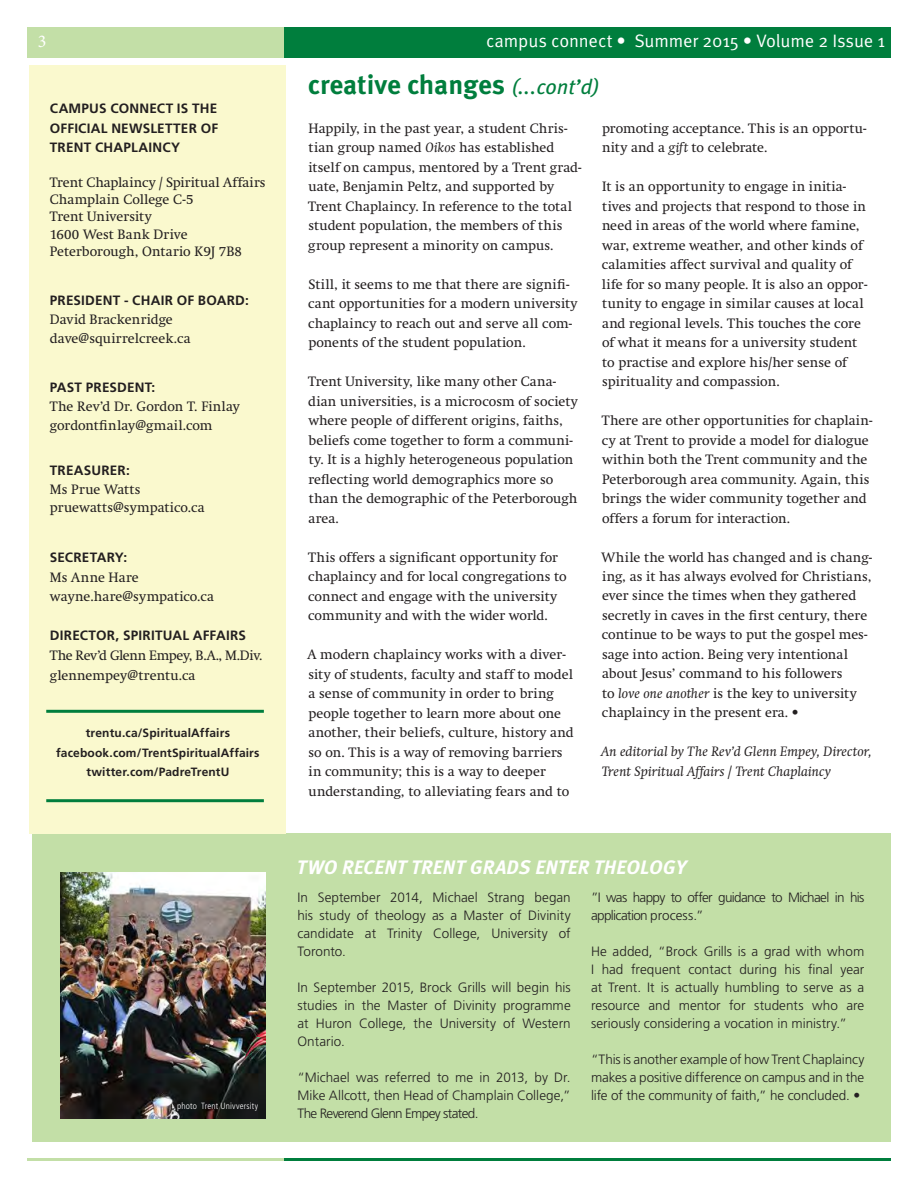
<style>
.page{position:relative;width:918px;height:1188px;background:#fff}
.page>*{position:absolute;margin:0;border:0;box-sizing:border-box;transform-origin:0 0}
.Title_Large{font:700 27px "Meta Pro";letter-spacing:-.005em;color:#007e3d}
.Box_Article_title{font:italic 700 19.5px "Meta Pro";letter-spacing:.015em;color:#fff}
.t1{font:18px "Meta Pro";letter-spacing:-.01em;color:#fff}
.t2{font:18px "Minion Pro";color:#fff}
.Normal_body_text{font:13.5px/19.5px "Swift";letter-spacing:.01em;color:#231f20}
.Bulleted_list{font:300 13.5px/18px "Frutiger LT Std";letter-spacing:-.005em;color:#231f20;text-align:justify}
.Normal_body_text-2{font:700 13.5px "Frutiger LT Std";letter-spacing:.015em;color:#231f20}
.Normal_body_text-3{font:italic 13.5px/19.5px "Swift";letter-spacing:.015em;color:#231f20}
.Bulleted_list-2{font:300 13.5px/18px "Frutiger LT Std";letter-spacing:-.045em;color:#231f20}
.Normal_body_text-4{font:13.5px "Swift";letter-spacing:-.025em;color:#231f20}
.Normal_body_text-5{font:700 12px "Frutiger LT Std";letter-spacing:.01em;color:#231f20}
.Picture_Caption{font:300 condensed 9px "Frutiger LT Std";letter-spacing:.02em;color:#fff}
.s1{font-weight:400;font-style:italic;font-size:21px}
.s2{font-style:italic}
.s3{font-family:"Swift";font-weight:400}
</style>
<div class="page">
<div style="left:284px;top:27px;width:607px;height:30px;background:#007e3d"></div>
<div style="left:27px;top:27px;width:257px;height:30px;background:#c3dfa7"></div>
<hr style="left:284px;top:1158px;width:607px;height:3px;background:#007e3d">
<hr style="left:27px;top:1158px;width:257px;height:3px;background:#c3dfa7">
<div style="left:33px;top:833px;width:858px;height:309px;background:#c3dfa7"></div>
<div style="left:30px;top:65px;width:256px;height:768px;background:#faf9ce"></div>
<img style="left:60px;top:873px;width:205px;height:245px">
<hr style="left:46px;top:710px;width:218px;height:3px;background:#007e3d">
<hr style="left:46px;top:799px;width:218px;height:3px;background:#007e3d">
<h3 class="t2" style="left:38px;top:29px;width:10px">3</h3>
<h3 class="t1" style="left:486px;top:30px;width:401px">campus connect • Summer 2015 • Volume 2 Issue 1</h3>
<p class="Normal_body_text-2" style="left:50px;top:101px;width:169px">CAMPUS CONNECT IS THE</p>
<p class="Normal_body_text-2" style="left:50px;top:120px;width:170px">OFFICIAL NEWSLETTER OF</p>
<p class="Normal_body_text-2" style="left:50px;top:140px;width:132px">TRENT CHAPLAINCY</p>
<p class="Normal_body_text" style="left:50px;top:172px;width:217px">Trent Chaplaincy / Spiritual Affairs</p>
<p class="Normal_body_text" style="left:50px;top:190px;width:145px">Champlain College C-5</p>
<p class="Normal_body_text" style="left:50px;top:207px;width:103px">Trent University</p>
<p class="Normal_body_text" style="left:50px;top:224px;width:139px">1600 West Bank Drive</p>
<p class="Normal_body_text" style="left:50px;top:241px;width:194px">Peterborough, Ontario K9J 7B8</p>
<p class="Normal_body_text-2" style="left:50px;top:293px;width:200px">PRESIDENT - CHAIR OF BOARD:</p>
<p class="Normal_body_text" style="left:50px;top:310px;width:124px">David Brackenridge</p>
<p class="Normal_body_text" style="left:50px;top:328px;width:142px">dave@squirrelcreek.ca</p>
<p class="Normal_body_text-2" style="left:50px;top:380px;width:107px">PAST PRESDENT:</p>
<p class="Normal_body_text" style="left:50px;top:397px;width:191px">The Rev’d Dr. Gordon T. Finlay</p>
<p class="Normal_body_text" style="left:50px;top:415px;width:164px">gordontfinlay@gmail.com</p>
<p class="Normal_body_text-2" style="left:50px;top:462px;width:81px">TREASURER:</p>
<p class="Normal_body_text" style="left:50px;top:479px;width:92px">Ms Prue Watts</p>
<p class="Normal_body_text" style="left:50px;top:498px;width:156px">pruewatts@sympatico.ca</p>
<p class="Normal_body_text-2" style="left:50px;top:549px;width:79px">SECRETARY:</p>
<p class="Normal_body_text" style="left:50px;top:568px;width:90px">Ms Anne Hare</p>
<p class="Normal_body_text" style="left:50px;top:586px;width:166px">wayne.hare@sympatico.ca</p>
<p class="Normal_body_text-2" style="left:50px;top:627px;width:198px">DIRECTOR, SPIRITUAL AFFAIRS</p>
<p class="Normal_body_text-4" style="left:50px;top:648px;width:214px">The Rev’d Glenn Empey, B.A., M.Div.</p>
<p class="Normal_body_text" style="left:50px;top:666px;width:147px">glennempey@trentu.ca</p>
<p class="Normal_body_text-5" style="left:86px;top:726px;width:146px">trentu.ca/SpiritualAffairs</p>
<p class="Normal_body_text-5" style="left:56px;top:746px;width:205px">facebook.com/TrentSpiritualAffairs</p>
<p class="Normal_body_text-5" style="left:86px;top:765px;width:145px">twitter.com/PadreTrentU</p>
<p class="Picture_Caption" style="left:177px;top:1100px;width:83px">photo Trent Univversity</p>
<p class="Title_Large" style="left:308px;top:67px;width:293px">creative changes <span class="s1">(...cont’d)</span></p>
<p class="Normal_body_text" style="left:308px;top:118px;width:275px">Happily, in the past year, a student Chris&shy;tian group named <span class="s2">Oikos</span> has established itself on campus, mentored by a Trent grad&shy;uate, Benjamin Peltz, and supported by Trent Chaplaincy. In reference to the total student population, the members of this group represent a minority on campus.</p>
<p class="Normal_body_text" style="left:308px;top:274px;width:271px">Still, it seems to me that there are signifi&shy;cant opportunities for a modern university chaplaincy to reach out and serve all com&shy;ponents of the student population.</p>
<p class="Normal_body_text" style="left:308px;top:372px;width:271px">Trent University, like many other Cana&shy;dian universities, is a microcosm of society where people of different origins, faiths, beliefs come together to form a communi&shy;ty. It is a highly heterogeneous population reflecting world demographics more so than the demographic of the Peterborough area.</p>
<p class="Normal_body_text" style="left:308px;top:547px;width:260px">This offers a significant opportunity for chaplaincy and for local congregations to connect and engage with the university community and with the wider world.</p>
<p class="Normal_body_text" style="left:307px;top:645px;width:268px">A modern chaplaincy works with a diver&shy;sity of students, faculty and staff to model a sense of community in order to bring people together to learn more about one another, their beliefs, culture, history and so on. This is a way of removing barriers in community; this is a way to deeper understanding, to alleviating fears and to</p>
<p class="Normal_body_text" style="left:602px;top:118px;width:266px">promoting acceptance. This is an opportu&shy;nity and a <span class="s2">gift</span> to celebrate.</p>
<p class="Normal_body_text" style="left:602px;top:177px;width:267px">It is an opportunity to engage in initia&shy;tives and projects that respond to those in need in areas of the world where famine, war, extreme weather, and other kinds of calamities affect survival and quality of life for so many people. It is also an oppor&shy;tunity to engage in similar causes at local and regional levels. This touches the core of what it means for a university student to practise and explore his/her sense of spirituality and compassion.</p>
<p class="Normal_body_text" style="left:602px;top:411px;width:272px">There are other opportunities for chaplain&shy;cy at Trent to provide a model for dialogue within both the Trent community and the Peterborough area community. Again, this brings the wider community together and offers a forum for interaction.</p>
<p class="Normal_body_text" style="left:601px;top:547px;width:272px">While the world has changed and is chang&shy;ing, as it has always evolved for Christians, ever since the times when they gathered secretly in caves in the first century, there continue to be ways to put the gospel mes&shy;sage into action. Being very intentional about Jesus’ command to his followers<br>to <span class="s2">love one another</span> is the key to university chaplaincy in the present era. •</p>
<p class="Normal_body_text-3" style="left:601px;top:742px;width:272px">An editorial by The Rev’d Glenn Empey, Director,<br>Trent Spiritual Affairs / Trent Chaplaincy</p>
<p class="Box_Article_title" style="left:297px;top:855px;width:391px">TWO RECENT TRENT GRADS ENTER THEOLOGY</p>
<p class="Bulleted_list" style="left:297px;top:889px;width:275px">In September 2014, Michael Strang began his study of theology as a Master of Divinity candidate at Trinity College, University of Toronto.</p>
<p class="Bulleted_list" style="left:297px;top:979px;width:275px">In September 2015, Brock Grills will begin his studies in the Master of Divinity programme at Huron College, the University of Western Ontario.</p>
<p class="Bulleted_list" style="left:297px;top:1069px;width:275px">“Michael was referred to me in 2013, by Dr.<br>Mike Allcott, then Head of Champlain College,” The Reverend Glenn Empey stated.</p>
<p class="Bulleted_list-2" style="left:591px;top:889px;width:275px">”I was happy to offer guidance to Michael in his application process.”</p>
<p class="Bulleted_list" style="left:591px;top:943px;width:275px">He added, “Brock Grills is a grad with whom I had frequent contact during his final year at Trent. It is actually humbling to serve as a resource and mentor for students who are seriously considering a vocation in ministry.”</p>
<p class="Bulleted_list" style="left:591px;top:1051px;width:275px">“This is another example of how Trent Chaplaincy makes a positive difference on campus and in the life of the community of faith,” he concluded. <span class="s3">•</span></p>
</div>
